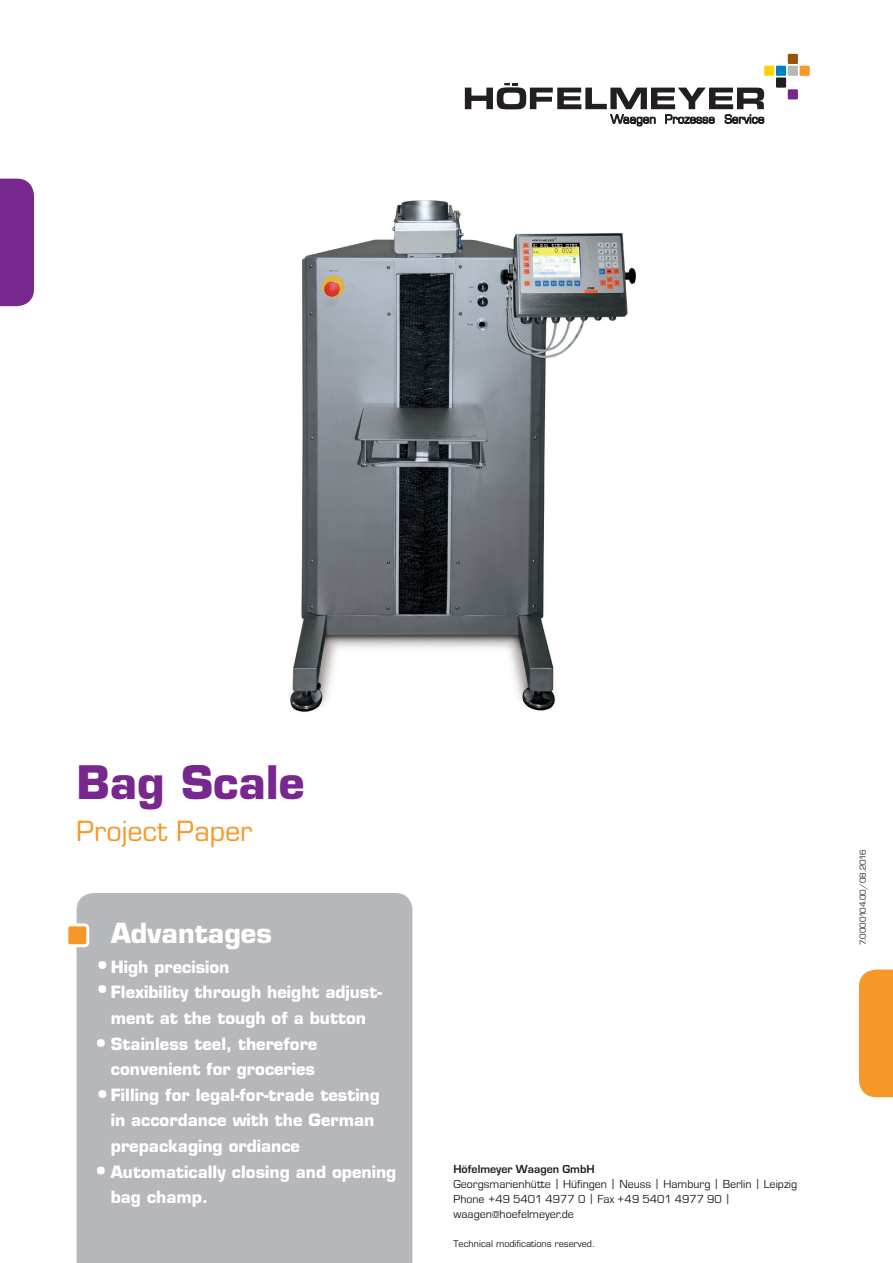
<style>
.page{position:relative;width:893px;height:1263px;background:#fff}
.page>*{position:absolute;margin:0;border:0;box-sizing:border-box;transform-origin:0 0}
.t1{font:700 45px "Eurostile LT Std";color:#77278d}
.t2{font:27px "Eurostile LT Std";color:#f79727}
.t3{font:700 27px "Eurostile LT Std";color:#fff}
.t4{font:700 16.5px/25.7px "Eurostile LT Std";color:#fff}
.t5{font:12px/15px "Eurostile T";color:#231f20}
.t6{font:700 12px "Eurostile T";color:#231f20}
.t7{font:9px "Eurostile LT Std";color:#231f20}
.t8{font:9px "Eurostile T";color:#231f20}
.s1{font-family:"Eurostile LT Std";font-size:10.5px}
</style>
<div class="page">
<img style="left:290px;top:200px;width:346px;height:512px">
<div style="left:859px;top:969px;width:34px;height:128px;background:#f79727"></div>
<div style="left:0;top:179px;width:34px;height:127px;background:#77278d"></div>
<div style="left:776px;top:77px;width:10px;height:11px;background:#231f20"></div>
<div style="left:776px;top:66px;width:10px;height:10px;background:#0082c8"></div>
<div style="left:788px;top:66px;width:10px;height:10px;background:#b6b7bb"></div>
<div style="left:788px;top:89px;width:10px;height:10px;background:#77278d"></div>
<div style="left:788px;top:54px;width:10px;height:10px;background:#9a5006"></div>
<div style="left:764px;top:66px;width:10px;height:10px;background:#fed105"></div>
<div style="left:800px;top:66px;width:10px;height:10px;background:#f79727"></div>
<svg style="left:465px;top:83px;width:299px;height:43px"></svg>
<div style="left:77px;top:893px;width:335px;height:370px;background:#b6b7bb"></div>
<div style="left:99px;top:961px;width:7px;height:8px;background:#fff;border-radius:3px"></div>
<div style="left:99px;top:985px;width:7px;height:8px;background:#fff;border-radius:3px"></div>
<div style="left:67px;top:925px;width:21px;height:21px;background:#f79727;border-radius:3px"></div>
<div style="left:65px;top:923px;width:24px;height:24px;border:3px solid #fff;border-radius:3px"></div>
<div style="left:97px;top:1039px;width:8px;height:8px;background:#fff;border-radius:3px"></div>
<div style="left:99px;top:1090px;width:7px;height:8px;background:#fff;border-radius:3px"></div>
<div style="left:97px;top:1167px;width:8px;height:7px;background:#fff;border-radius:3px"></div>
<h1 class="t1" style="left:77px;top:754px;width:230px">Bag Scale</h1>
<h2 class="t2" style="left:77px;top:815px;width:177px">Project Paper</h2>
<h2 class="t3" style="left:111px;top:916px;width:163px">Advantages</h2>
<p class="t4" style="left:111px;top:954px;width:287px">High precision<br>Flexibility through height adjust&shy;ment at the tough of a button<br>Stainless teel, therefore convenient for groceries<br>Filling for legal-for-trade testing in accordance with the German prepackaging ordiance<br>Automatically closing and opening bag champ.</p>
<p class="t6" style="left:453px;top:1162px;width:143px">Höfelmeyer Waagen GmbH</p>
<p class="t5" style="left:453px;top:1177px;width:345px">Georgsmarienhütte | Hüfingen | Neuss | Hamburg | Berlin | Leipzig<br><span class="s1">Phone</span> +49 5401 4977 0 | Fax +49 5401 4977 90 | waagen@hoefelmeyer.de</p>
<p class="t7" style="left:453px;top:1238px;width:143px">Technical modifications reserved.</p>
<p class="t8" style="left:858px;top:945px;width:97px;rotate:-90deg">7.0000104.00/08.2016</p>
</div>
